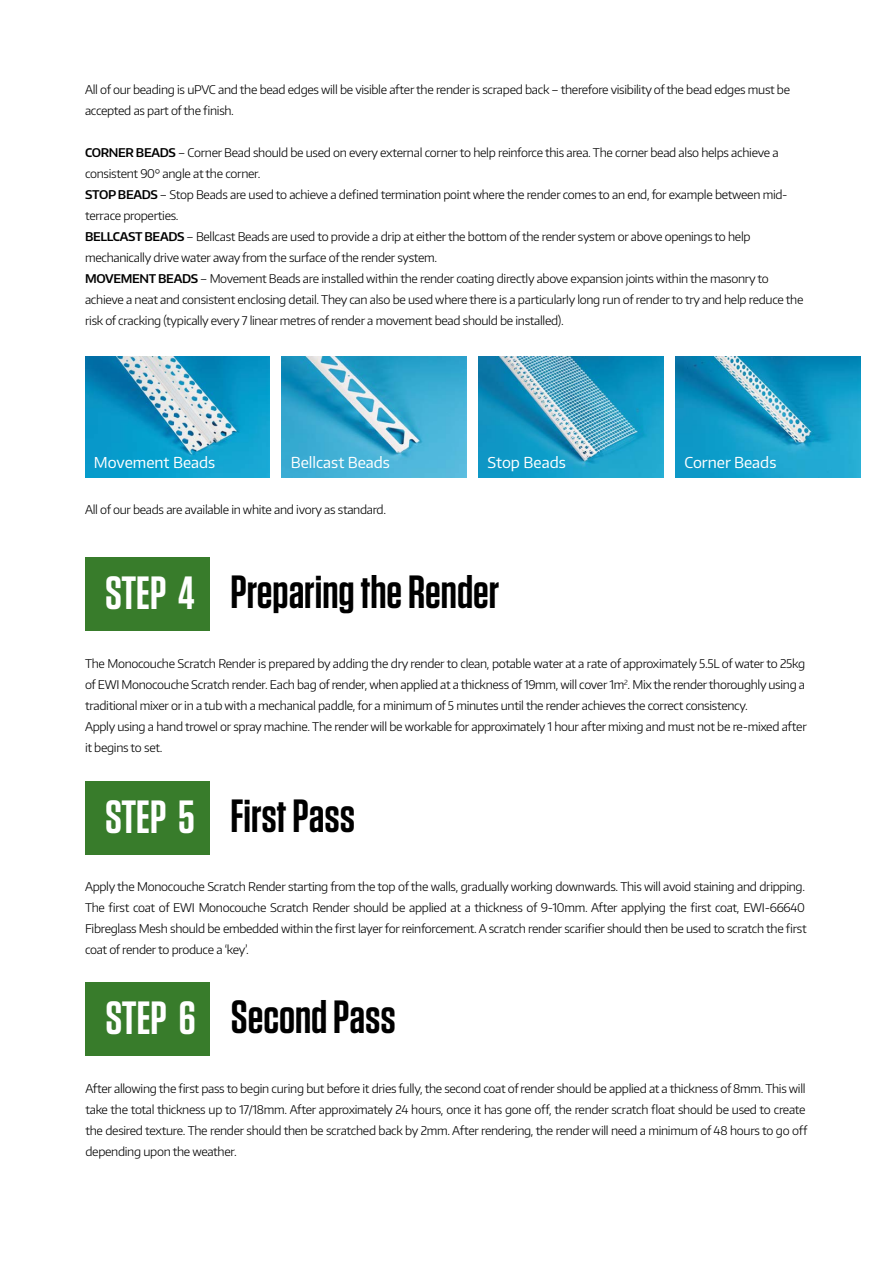
<style>
.page{position:relative;width:893px;height:1263px;background:#fff}
.page>*{position:absolute;margin:0;border:0;box-sizing:border-box;transform-origin:0 0}
.t1{font:600 46.5px "Tungsten";color:#000}
.t2{font:600 46.5px "Tungsten";color:#fff}
.t3{font:15px "Encode Sans";color:#fff}
.t4{font:300 12px/21px "Encode Sans";letter-spacing:-.025em;color:#000}
.s1{font-weight:600}
</style>
<div class="page">
<div style="left:85px;top:557px;width:124px;height:74px;background:#387c2b"></div>
<div style="left:85px;top:781px;width:124px;height:73px;background:#387c2b"></div>
<div style="left:86px;top:982px;width:124px;height:73px;background:#387c2b"></div>
<img style="left:675px;top:356px;width:185px;height:122px">
<img style="left:282px;top:356px;width:185px;height:122px">
<img style="left:479px;top:356px;width:185px;height:122px">
<img style="left:85px;top:356px;width:185px;height:122px">
<hr style="left:892px;top:851px;width:1px;height:327px;background:#387c2b">
<p class="t4" style="left:85px;top:79px;width:707px">All of our beading is uPVC and the bead edges will be visible after the render is scraped back – therefore visibility of the bead edges must be accepted as part of the finish.</p>
<p class="t4" style="left:85px;top:142px;width:720px"><span class="s1">CORNER BEADS</span> – Corner Bead should be used on every external corner to help reinforce this area. The corner bead also helps achieve a consistent 90° angle at the corner.<br><span class="s1">STOP BEADS</span> – Stop Beads are used to achieve a defined termination point where the render comes to an end, for example between mid&shy;terrace properties.<br><span class="s1">BELLCAST BEADS</span> – Bellcast Beads are used to provide a drip at either the bottom of the render system or above openings to help mechanically drive water away from the surface of the render system.<br><span class="s1">MOVEMENT BEADS</span> – Movement Beads are installed within the render coating directly above expansion joints within the masonry to achieve a neat and consistent enclosing detail. They can also be used where there is a particularly long run of render to try and help reduce the risk of cracking (typically every 7 linear metres of render a movement bead should be installed).</p>
<p class="t3" style="left:94px;top:453px;width:123px">Movement Beads</p>
<p class="t3" style="left:291px;top:453px;width:101px">Bellcast Beads</p>
<p class="t3" style="left:488px;top:453px;width:80px">Stop Beads</p>
<p class="t3" style="left:684px;top:453px;width:93px">Corner Beads</p>
<p class="t4" style="left:85px;top:499px;width:303px">All of our beads are available in white and ivory as standard.</p>
<h1 class="t2" style="left:105px;top:569px;width:91px">STEP 4</h1>
<h1 class="t1" style="left:230px;top:568px;width:270px">Preparing the Render</h1>
<p class="t4" style="left:85px;top:652px;width:723px">The Monocouche Scratch Render is prepared by adding the dry render to clean, potable water at a rate of approximately 5.5L of water to 25kg of EWI Monocouche Scratch render. Each bag of render, when applied at a thickness of 19mm, will cover 1m<sup>2</sup>. Mix the render thoroughly using a traditional mixer or in a tub with a mechanical paddle, for a minimum of 5 minutes until the render achieves the correct consistency.<br>Apply using a hand trowel or spray machine. The render will be workable for approximately 1 hour after mixing and must not be re-mixed after it begins to set.</p>
<h1 class="t2" style="left:105px;top:792px;width:91px">STEP 5</h1>
<h1 class="t1" style="left:230px;top:791px;width:126px">First Pass</h1>
<p class="t4" style="left:85px;top:876px;width:723px">Apply the Monocouche Scratch Render starting from the top of the walls, gradually working downwards. This will avoid staining and dripping.<br>The first coat of EWI Monocouche Scratch Render should be applied at a thickness of 9-10mm. After applying the first coat, EWI-66640<br>Fibreglass Mesh should be embedded within the first layer for reinforcement. A scratch render scarifier should then be used to scratch the first coat of render to produce a ‘key’.</p>
<h1 class="t2" style="left:106px;top:994px;width:92px">STEP 6</h1>
<h1 class="t1" style="left:231px;top:993px;width:166px">Second Pass</h1>
<p class="t4" style="left:86px;top:1077px;width:723px">After allowing the first pass to begin curing but before it dries fully, the second coat of render should be applied at a thickness of 8mm. This will take the total thickness up to 17/18mm. After approximately 24 hours, once it has gone off, the render scratch float should be used to create the desired texture. The render should then be scratched back by 2mm. After rendering, the render will need a minimum of 48 hours to go off depending upon the weather.</p>
</div>
